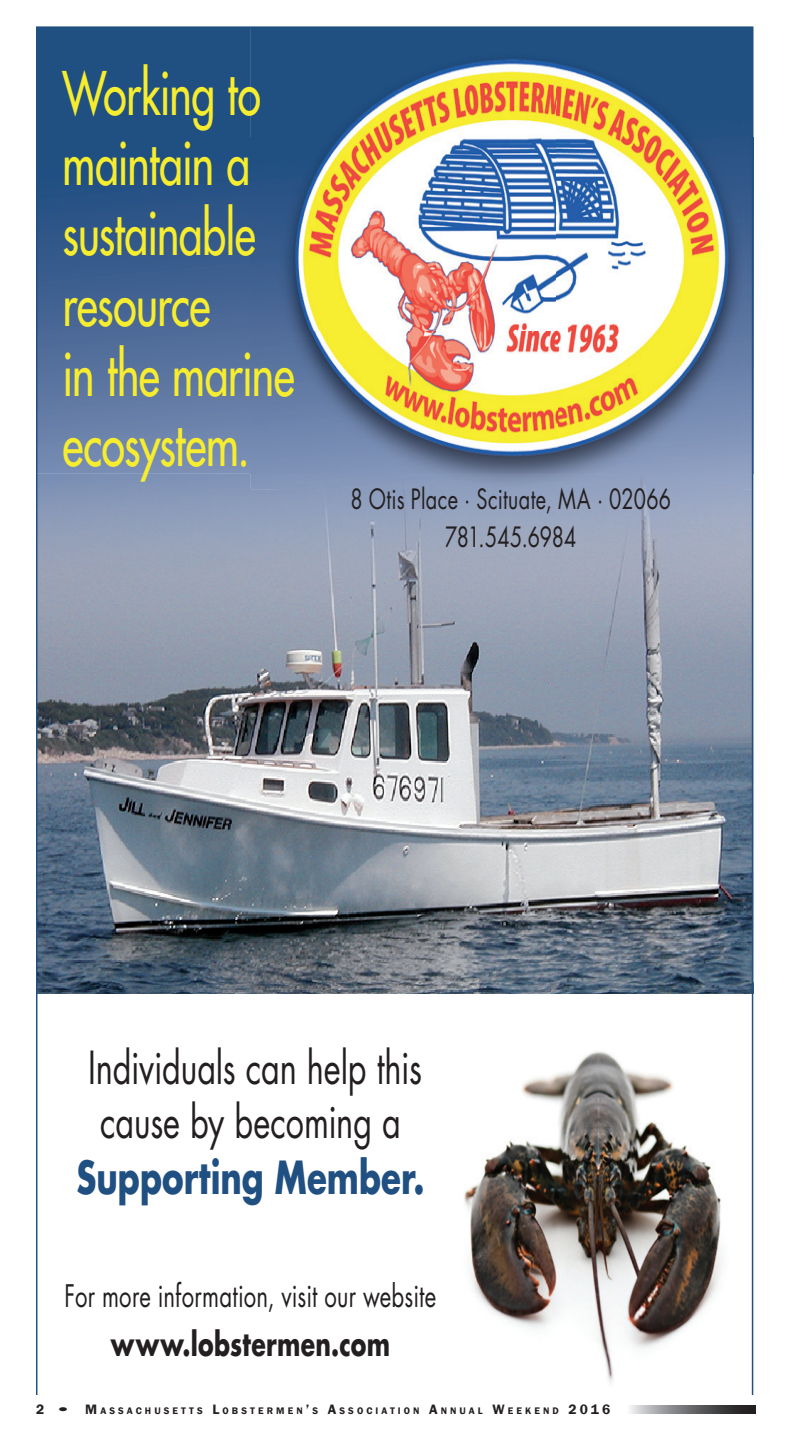
<style>
.page{position:relative;width:792px;height:1440px;background:#fff}
.page>*{position:absolute;margin:0;border:0;box-sizing:border-box;transform-origin:0 0}
.t1{font:58.6px/70.2px "Futura";letter-spacing:-.015em;color:#f7ed2f;scale:.73 1}
.t2{font:44.4px/53.2px "Futura";letter-spacing:-.005em;color:#231f20;scale:.73 1}
.t3{font:700 44.4px "Futura";color:#204f82;scale:.73 1}
.t4{font:700 32.2px "Futura";letter-spacing:.015em;color:#231f20;scale:.73 1}
.t5{font:30.2px "Futura";letter-spacing:.01em;color:#231f20;scale:.73 1}
.t6{font:27.2px/37.8px "Futura";letter-spacing:.015em;color:#231f20;text-align:center;scale:.73 1}
.t7{font:600 9.8px "Franklin Gothic";letter-spacing:.315em;color:#231f20}
.s1{font-size:14px}
.s2{font-weight:800;font-size:14px}
</style>
<div class="page">
<svg style="left:630px;top:1405px;width:126px;height:8px"></svg>
<img style="left:36px;top:27px;width:717px;height:1367px">
<p class="t1" style="left:63px;top:58px;width:319px">Working to maintain a sustainable resource<br>in the marine ecosystem.</p>
<p class="t6" style="left:351px;top:480px;width:441px">8 Otis Place · Scituate, MA · 02066<br>781.545.6984</p>
<p class="t2" style="left:88px;top:1041px;width:459px">Individuals can help this cause by becoming a</p>
<p class="t3" style="left:77px;top:1147px;width:478px">Supporting Member.</p>
<p class="t5" style="left:65px;top:1275px;width:511px">For more information, visit our website</p>
<p class="t4" style="left:111px;top:1321px;width:384px">www.lobstermen.com</p>
<p class="t7" style="left:36px;top:1404px;width:576px"><span class="s1">2</span> <span class="s2">•</span> <span class="s1">M</span>ASSACHUSETTS <span class="s1">L</span>OBSTERMEN<span class="s1">’</span>S <span class="s1">A</span>SSOCIATION <span class="s1">A</span>NNUAL <span class="s1">W</span>EEKEND <span class="s1">2016</span></p>
</div>
